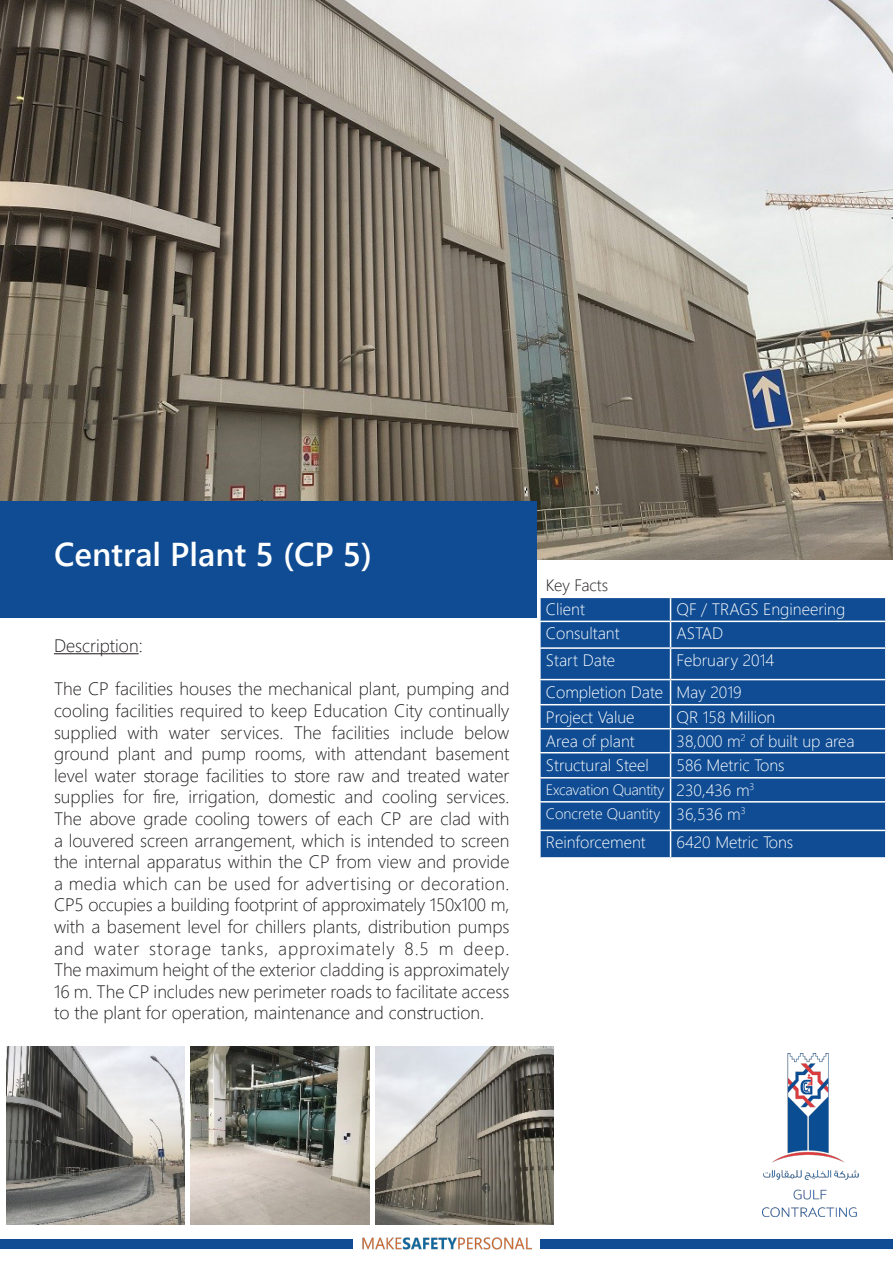
<style>
.page{position:relative;width:893px;height:1263px;background:#fff}
.page>*{position:absolute;margin:0;border:0;box-sizing:border-box;transform-origin:0 0}
.t1{font:600 33px "Segoe UI";color:#fff}
.t2{font:300 18px/21.6px "Segoe UI";color:#231f20;text-align:justify}
.t3{font:300 16.5px "Segoe UI";color:#fff}
.t4{font:300 16.5px "Segoe UI";color:#231f20}
.t5{font:300 15px "Segoe UI";letter-spacing:-.02em;color:#fff}
.t6{font:300 15px "Segoe UI";color:#fff}
</style>
<div class="page">
<img style="left:0;top:0;width:893px;height:559px">
<div style="left:0;top:502px;width:536px;height:116px;background:#0f4c93"></div>
<div style="left:541px;top:598px;width:344px;height:259px;background:#0f4c93"></div>
<svg style="left:670px;top:598px;width:1px;height:49px"></svg>
<svg style="left:885px;top:598px;width:1px;height:49px"></svg>
<hr style="left:670px;top:621px;width:216px;height:1px;background:#fff">
<hr style="left:670px;top:647px;width:216px;height:2px;background:#fff">
<hr style="left:670px;top:679px;width:216px;height:1px;background:#fff">
<hr style="left:670px;top:704px;width:216px;height:1px;background:#fff">
<hr style="left:670px;top:728px;width:216px;height:1px;background:#fff">
<hr style="left:670px;top:752px;width:216px;height:1px;background:#fff">
<hr style="left:670px;top:777px;width:216px;height:1px;background:#fff">
<hr style="left:670px;top:801px;width:216px;height:1px;background:#fff">
<hr style="left:670px;top:830px;width:216px;height:1px;background:#fff">
<svg style="left:885px;top:680px;width:1px;height:177px"></svg>
<hr style="left:539px;top:621px;width:131px;height:1px;background:#fff">
<hr style="left:539px;top:647px;width:131px;height:2px;background:#fff">
<hr style="left:670px;top:649px;width:1px;height:30px;background:#fff">
<hr style="left:539px;top:679px;width:131px;height:1px;background:#fff">
<svg style="left:670px;top:680px;width:1px;height:177px"></svg>
<hr style="left:539px;top:704px;width:131px;height:1px;background:#fff">
<hr style="left:539px;top:728px;width:131px;height:1px;background:#fff">
<hr style="left:539px;top:752px;width:131px;height:1px;background:#fff">
<hr style="left:539px;top:777px;width:131px;height:1px;background:#fff">
<hr style="left:539px;top:801px;width:131px;height:1px;background:#fff">
<hr style="left:539px;top:830px;width:131px;height:1px;background:#fff">
<img style="left:763px;top:1053px;width:96px;height:163px">
<hr style="left:54px;top:653px;width:85px;height:1px;background:#231f20">
<img style="left:7px;top:1046px;width:178px;height:179px">
<img style="left:191px;top:1046px;width:178px;height:179px">
<img style="left:375px;top:1046px;width:178px;height:179px">
<div style="left:541px;top:1239px;width:352px;height:9px;background:#0f4c93"></div>
<img style="left:362px;top:1237px;width:170px;height:13px">
<div style="left:0;top:1239px;width:352px;height:9px;background:#0f4c93"></div>
<p class="t1" style="left:54px;top:523px;width:320px">Central Plant 5 (CP 5)</p>
<p class="t2" style="left:54px;top:633px;width:90px">Description:</p>
<p class="t2" style="left:54px;top:676px;width:457px">The CP facilities houses the mechanical plant, pumping and cooling facilities required to keep Education City continually supplied with water services. The facilities include below ground plant and pump rooms, with attendant basement level water storage facilities to store raw and treated water supplies for fire, irrigation, domestic and cooling services.<br>The above grade cooling towers of each CP are clad with a louvered screen arrangement, which is intended to screen the internal apparatus within the CP from view and provide a media which can be used for advertising or decoration.<br>CP5 occupies a building footprint of approximately 150x100 m, with a basement level for chillers plants, distribution pumps and water storage tanks, approximately 8.5 m deep.<br>The maximum height of the exterior cladding is approximately 16 m. The CP includes new perimeter roads to facilitate access to the plant for operation, maintenance and construction.</p>
<p class="t4" style="left:546px;top:570px;width:64px">Key Facts</p>
<p class="t3" style="left:546px;top:594px;width:41px">Client</p>
<p class="t3" style="left:676px;top:594px;width:170px">QF / TRAGS Engineering</p>
<p class="t3" style="left:546px;top:618px;width:75px">Consultant</p>
<p class="t3" style="left:676px;top:618px;width:48px">ASTAD</p>
<p class="t3" style="left:546px;top:645px;width:71px">Start Date</p>
<p class="t3" style="left:676px;top:645px;width:99px">February 2014</p>
<p class="t3" style="left:546px;top:676px;width:119px">Completion Date</p>
<p class="t3" style="left:676px;top:676px;width:67px">May 2019</p>
<p class="t3" style="left:546px;top:701px;width:90px">Project Value</p>
<p class="t3" style="left:676px;top:701px;width:100px">QR 158 Million</p>
<p class="t3" style="left:546px;top:725px;width:90px">Area of plant</p>
<p class="t3" style="left:676px;top:725px;width:180px">38,000 m<sup>2</sup> of built up area</p>
<p class="t3" style="left:546px;top:749px;width:105px">Structural Steel</p>
<p class="t3" style="left:676px;top:749px;width:109px">586 Metric Tons</p>
<p class="t5" style="left:546px;top:775px;width:120px">Excavation Quantity</p>
<p class="t3" style="left:676px;top:774px;width:79px">230,436 m<sup>3</sup></p>
<p class="t6" style="left:546px;top:799px;width:116px">Concrete Quantity</p>
<p class="t3" style="left:676px;top:798px;width:71px">36,536 m<sup>3</sup></p>
<p class="t3" style="left:546px;top:827px;width:101px">Reinforcement</p>
<p class="t3" style="left:676px;top:827px;width:118px">6420 Metric Tons</p>
</div>
